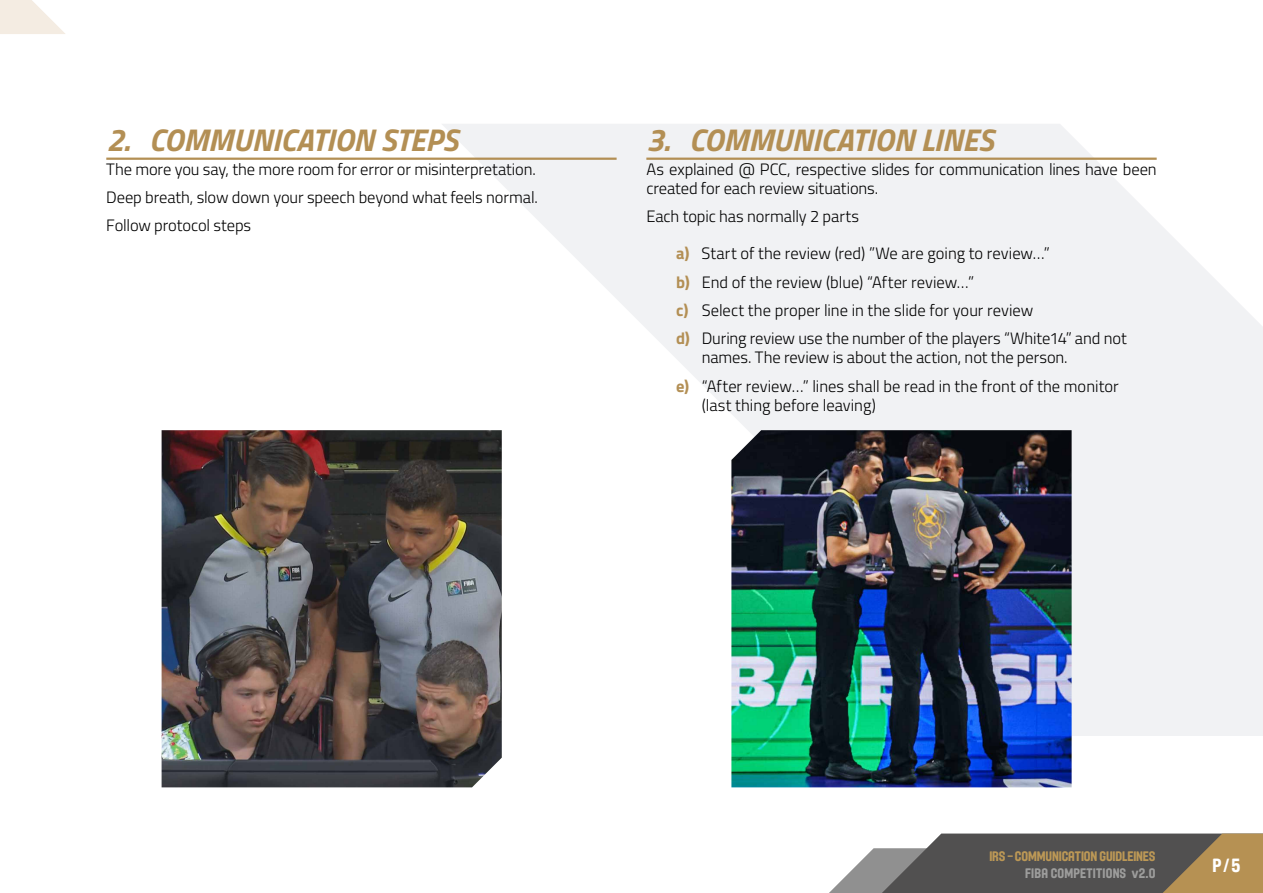
<style>
.page{position:relative;width:1263px;height:893px;background:#fff}
.page>*{position:absolute;margin:0;border:0;box-sizing:border-box;transform-origin:0 0}
.t1{font:italic 700 31.5px "Titillium";letter-spacing:-.005em;color:#b38f54}
.t2{font:18.75px "FIBA";color:#fff}
.t3{font:300 16.5px/28.2px "Titillium";letter-spacing:-.005em;color:#000}
.t4{font:13.5px "FIBA";letter-spacing:-.01em;color:#bc9856}
.t5{font:13.5px "FIBA";letter-spacing:.015em;color:#9d9d9c}
.s1{font-weight:700;color:#b38f54}
</style>
<div class="page">
<svg style="left:0;top:0;width:65px;height:34px"></svg>
<svg style="left:441px;top:124px;width:822px;height:612px;fill:#f1f2f4"></svg>
<svg style="left:829px;top:833px;width:434px;height:60px;background:#797369"></svg>
<hr style="left:106px;top:158px;width:511px;height:2px;background:#b38f54">
<hr style="left:646px;top:158px;width:511px;height:2px;background:#b38f54">
<img style="left:162px;top:430px;width:340px;height:357px">
<img style="left:731px;top:430px;width:340px;height:357px">
<h1 class="t1" style="left:106px;top:115px;width:353px">2. COMMUNICATION STEPS</h1>
<p class="t3" style="left:106px;top:154px;width:433px;text-align:justify">The more you say, the more room for error or misinterpretation.<br>Deep breath, slow down your speech beyond what feels normal.<br>Follow protocol steps</p>
<h1 class="t1" style="left:646px;top:115px;width:349px">3. COMMUNICATION LINES</h1>
<p class="t3" style="left:646px;top:159px;width:512px;line-height:19.5px">As explained @ PCC, respective slides for communication lines have been created for each review situations.</p>
<p class="t3" style="left:646px;top:202px;width:214px">Each topic has normally 2 parts</p>
<p class="t3" style="left:676px;top:239px;width:452px"><span class="s1">a)</span> Start of the review (red) ”We are going to review…”<br><span class="s1">b)</span> End of the review (blue) “After review…”<br><span class="s1">c)</span> Select the proper line in the slide for your review<br><span class="s1">d)</span> During review use the number of the players “White14” and not</p>
<p class="t3" style="left:676px;top:343px;width:444px;text-indent:26px">names. The review is about the action, not the person.<br><span class="s1">e)</span> “After review…” lines shall be read in the front of the monitor</p>
<p class="t3" style="left:702px;top:391px;width:176px">(last thing before leaving)</p>
<p class="t4" style="left:989px;top:848px;width:168px">IRS – COMMUNICATION GUIDLEINES</p>
<p class="t5" style="left:1025px;top:865px;width:132px">FIBA COMPETITIONS v2.0</p>
<p class="t2" style="left:1212px;top:854px;width:29px">P / 5</p>
</div>
